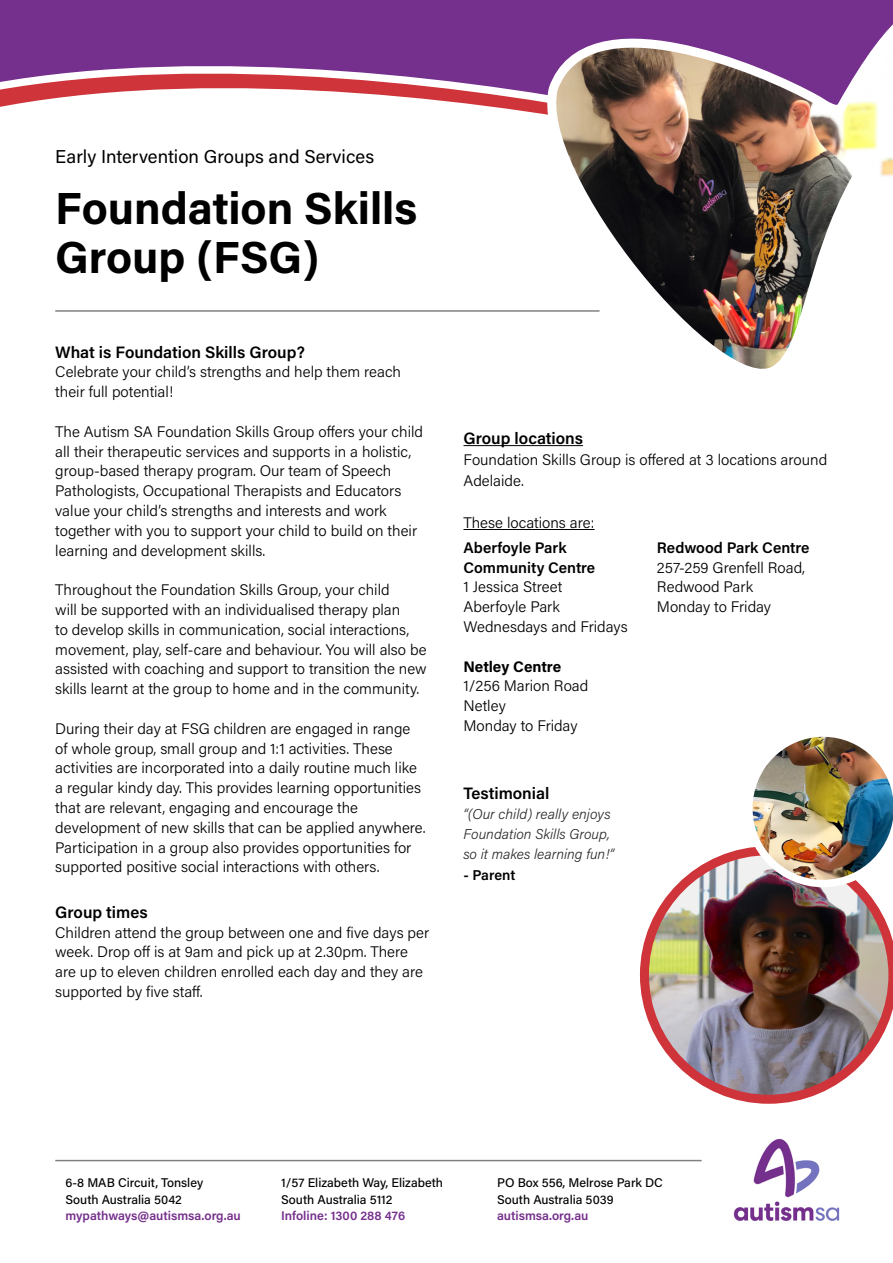
<style>
.page{position:relative;width:893px;height:1263px;background:#fff}
.page>*{position:absolute;margin:0;border:0;box-sizing:border-box;transform-origin:0 0}
.t1{font:700 45px/49.5px "Acumin Pro";color:#000}
.t2{font:18.6px "Acumin Pro";color:#000}
.t3{font:600 16.5px "Acumin Pro";color:#000}
.t4{font:300 15.3px/19.8px "Acumin Pro";color:#000}
.t5{font:600 15.3px/19.8px "Acumin Pro";color:#000}
.t6{font:700 15.3px "Acumin Pro";letter-spacing:-.005em;color:#000}
.t7{font:italic 300 14.25px/20.2px "Acumin Pro";color:#292829}
.t8{font:600 14.25px "Acumin Pro";letter-spacing:-.01em;color:#000}
.t9{font:500 12.6px/17px "Acumin Pro";color:#000}
.t10{font:600 12.6px "Acumin Pro";letter-spacing:-.005em;color:#752f8c}
</style>
<div class="page">
<img style="left:733px;top:1138px;width:107px;height:83px">
<svg style="left:0;top:0;width:595px;height:530px"></svg>
<hr style="left:55px;top:1160px;width:647px;height:1px;background:#000">
<hr style="left:55px;top:310px;width:545px;height:2px;background:#000">
<svg style="left:533px;top:0;width:360px;height:402px"></svg>
<img style="left:640px;top:848px;width:253px;height:256px">
<img style="left:745px;top:736px;width:148px;height:151px">
<p class="t2" style="left:55px;top:143px;width:320px">Early Intervention Groups and Services</p>
<h1 class="t1" style="left:55px;top:181px;width:364px">Foundation Skills<br>Group (FSG)</h1>
<p class="t3" style="left:55px;top:340px;width:251px">What is Foundation Skills Group?</p>
<p class="t4" style="left:55px;top:362px;width:347px">Celebrate your child’s strengths and help them reach their full potential!</p>
<p class="t4" style="left:55px;top:421px;width:369px">The Autism SA Foundation Skills Group offers your child all their therapeutic services and supports in a holistic, group-based therapy program. Our team of Speech Pathologists, Occupational Therapists and Educators value your child’s strengths and interests and work together with you to support your child to build on their learning and development skills.</p>
<p class="t4" style="left:55px;top:579px;width:373px">Throughout the Foundation Skills Group, your child<br>will be supported with an individualised therapy plan<br>to develop skills in communication, social interactions, movement, play, self-care and behaviour. You will also be assisted with coaching and support to transition the new skills learnt at the group to home and in the community.</p>
<p class="t4" style="left:55px;top:718px;width:372px">During their day at FSG children are engaged in range of whole group, small group and 1:1 activities. These activities are incorporated into a daily routine much like a regular kindy day. This provides learning opportunities that are relevant, engaging and encourage the development of new skills that can be applied anywhere.<br>Participation in a group also provides opportunities for supported positive social interactions with others.</p>
<p class="t3" style="left:55px;top:900px;width:94px">Group times</p>
<p class="t4" style="left:55px;top:922px;width:375px">Children attend the group between one and five days per week. Drop off is at 9am and pick up at 2.30pm. There are up to eleven children enrolled each day and they are supported by five staff.</p>
<p class="t3" style="left:463px;top:427px;width:121px">Group locations</p>
<p class="t4" style="left:463px;top:448px;width:365px;line-height:21px">Foundation Skills Group is offered at 3 locations around<br>Adelaide.</p>
<p class="t4" style="left:463px;top:512px;width:133px">These locations are:</p>
<p class="t5" style="left:463px;top:537px;width:133px">Aberfoyle Park<br>Community Centre</p>
<p class="t4" style="left:463px;top:576px;width:166px">1 Jessica Street<br>Aberfoyle Park<br>Wednesdays and Fridays</p>
<p class="t6" style="left:463px;top:655px;width:99px">Netley Centre</p>
<p class="t4" style="left:463px;top:675px;width:126px">1/256 Marion Road<br>Netley<br>Monday to Friday</p>
<p class="t5" style="left:657px;top:537px;width:154px">Redwood Park Centre</p>
<p class="t4" style="left:657px;top:557px;width:150px">257-259 Grenfell Road,<br>Redwood Park<br>Monday to Friday</p>
<p class="t3" style="left:463px;top:781px;width:87px">Testimonial</p>
<p class="t7" style="left:463px;top:803px;width:152px">“(Our child) really enjoys<br>Foundation Skills Group, so it makes learning fun!”</p>
<p class="t8" style="left:463px;top:865px;width:53px">- Parent</p>
<p class="t9" style="left:65px;top:1173px;width:139px">6-8 MAB Circuit, Tonsley<br>South Australia 5042</p>
<p class="t10" style="left:65px;top:1207px;width:177px">mypathways@autismsa.org.au</p>
<p class="t9" style="left:281px;top:1173px;width:163px">1/57 Elizabeth Way, Elizabeth<br>South Australia 5112</p>
<p class="t10" style="left:281px;top:1207px;width:126px">Infoline: 1300 288 476</p>
<p class="t9" style="left:497px;top:1173px;width:168px">PO Box 556, Melrose Park DC<br>South Australia 5039</p>
<p class="t10" style="left:497px;top:1207px;width:93px">autismsa.org.au</p>
</div>
